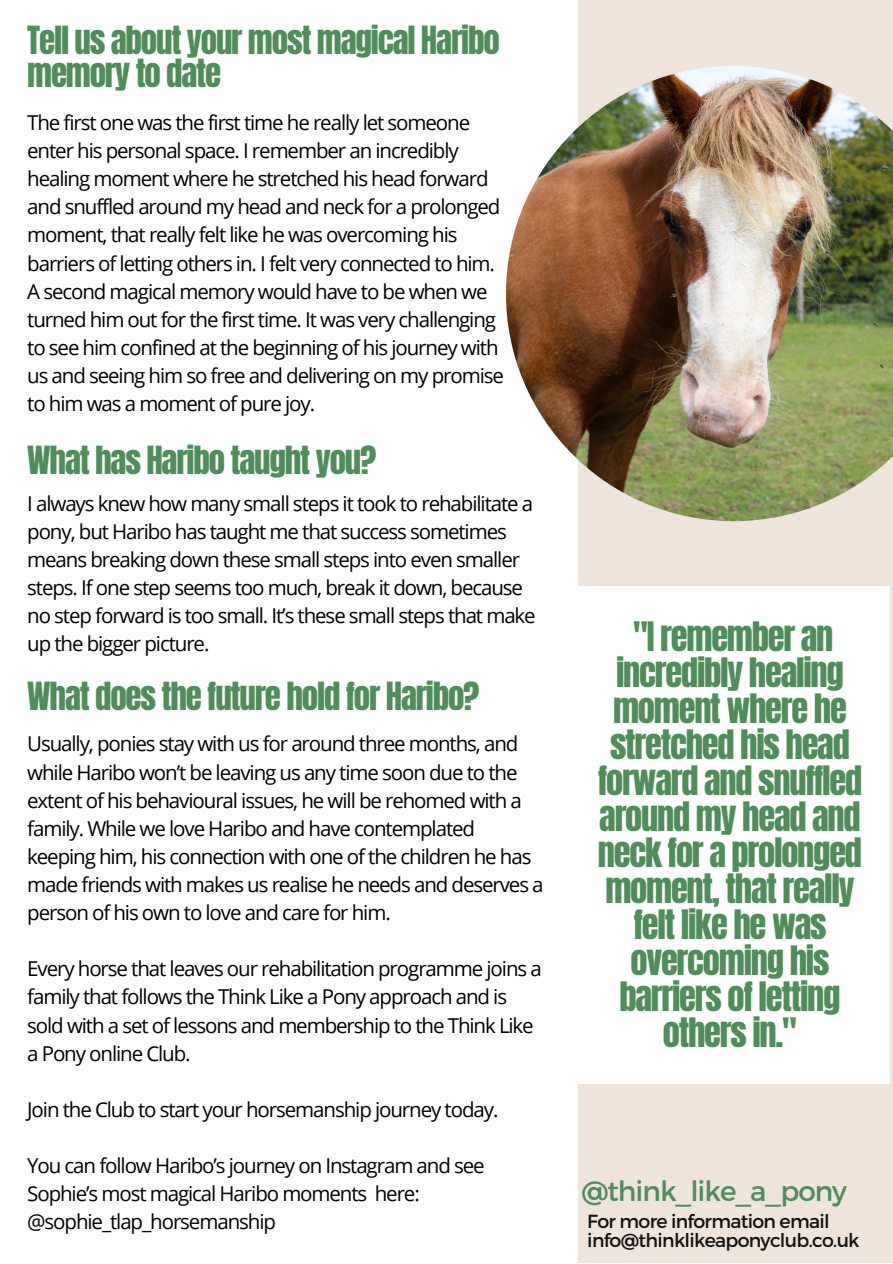
<style>
.page{position:relative;width:893px;height:1264px;background:#fff}
.page>*{position:absolute;margin:0;border:0;box-sizing:border-box;transform-origin:0 0}
.t1{font:34.5px/36px "Anton";letter-spacing:-.035em;color:#4f8d5a;text-align:center}
.t2{font:33px/33.8px "Anton";letter-spacing:-.035em;color:#4f8d5a}
.t3{font:27.9px "Montserrat";letter-spacing:-.035em;color:#4f8d5a}
.t4{font:20.55px/28px "Open Sans";letter-spacing:-.055em;color:#000}
.t5{font:18.9px/19px "Montserrat";letter-spacing:-.035em;color:#111}
</style>
<div class="page">
<div style="left:578px;top:0;width:314px;height:1262px;background:#efe4db"></div>
<div style="left:570px;top:586px;width:319px;height:497px;background:#fff"></div>
<img style="left:506px;top:66px;width:386px;height:455px">
<p class="t2" style="left:27px;top:23px;width:474px">Tell us about your most magical Haribo memory to date</p>
<p class="t4" style="left:27px;top:108px;width:478px">The first one was the first time he really let someone enter his personal space. I remember an incredibly healing moment where he stretched his head forward and snuffled around my head and neck for a prolonged moment, that really felt like he was overcoming his barriers of letting others in. I felt very connected to him.<br>A second magical memory would have to be when we turned him out for the first time. It was very challenging to see him confined at the beginning of his journey with us and seeing him so free and delivering on my promise to him was a moment of pure joy.</p>
<p class="t2" style="left:27px;top:443px;width:350px">What has Haribo taught you?</p>
<p class="t4" style="left:27px;top:489px;width:510px">I always knew how many small steps it took to rehabilitate a pony, but Haribo has taught me that success sometimes means breaking down these small steps into even smaller steps. If one step seems too much, break it down, because no step forward is too small. It’s these small steps that make up the bigger picture.</p>
<p class="t2" style="left:27px;top:679px;width:454px">What does the future hold for Haribo?</p>
<p class="t4" style="left:27px;top:729px;width:518px">Usually, ponies stay with us for around three months, and while Haribo won’t be leaving us any time soon due to the extent of his behavioural issues, he will be rehomed with a family. While we love Haribo and have contemplated keeping him, his connection with one of the children he has made friends with makes us realise he needs and deserves a person of his own to love and care for him.</p>
<p class="t4" style="left:27px;top:954px;width:516px">Every horse that leaves our rehabilitation programme joins a family that follows the Think Like a Pony approach and is sold with a set of lessons and membership to the Think Like a Pony online Club.</p>
<p class="t4" style="left:27px;top:1094px;width:472px">Join the Club to start your horsemanship journey today.</p>
<p class="t4" style="left:27px;top:1151px;width:459px">You can follow Haribo’s journey on Instagram and see<br>Sophie’s most magical Haribo moments here: @sophie_tlap_horsemanship</p>
<p class="t1" style="left:597px;top:619px;width:266px">"I remember an incredibly healing moment where he stretched his head forward and snuffled around my head and neck for a prolonged moment, that really felt like he was overcoming his barriers of letting others in."</p>
<p class="t3" style="left:581px;top:1172px;width:267px">@think_like_a_pony</p>
<p class="t5" style="left:587px;top:1210px;width:274px">For more information email info@thinklikeaponyclub.co.uk</p>
</div>
